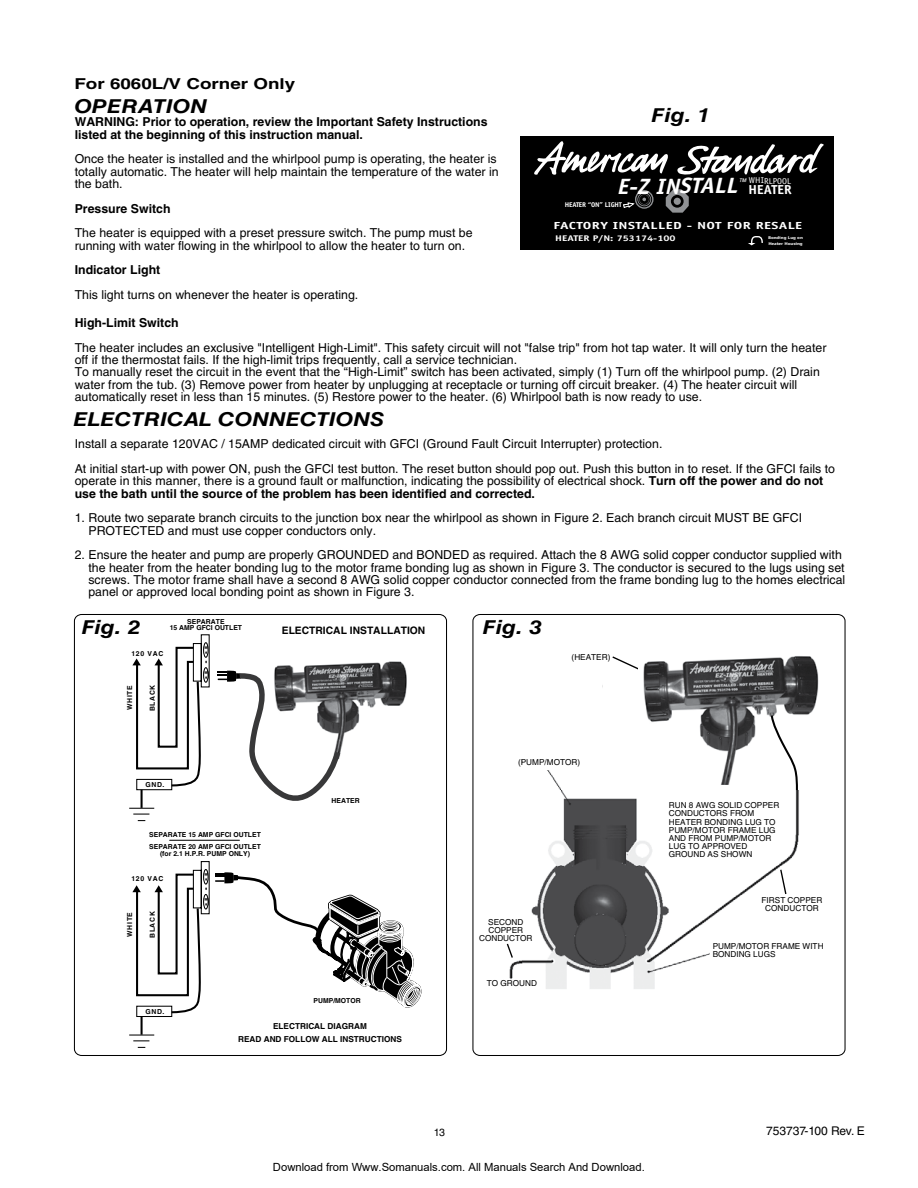
<style>
.page{position:relative;width:918px;height:1188px;background:#fff}
.page>*{position:absolute;margin:0;border:0;box-sizing:border-box;transform-origin:0 0}
.t1{font:italic 700 22.2px "Officina Sans Std";color:#fff;scale:1.06 1}
.t2{font:italic 700 19.2px "Helvetica LT Std";color:#000;scale:1.2 1}
.t3{font:700 15px "Helvetica LT Std";color:#000;scale:1.25 1}
.t4{font:700 13.05px "Officina Sans Std";color:#fff;scale:1.06 1}
.t5{font:12.3px/12.3px "Helvetica LT Std";color:#000}
.t6{font:700 12.3px "Helvetica LT Std";color:#000}
.t7{font:12px "Helvetica LT Std";color:#000}
.t8{font:11.25px "Arial";color:#000}
.t9{font:10.5px "Helvetica LT Std";color:#000}
.t10{font:700 10.35px "Helvetica LT Std";color:#000}
.t11{font:700 10.2px "Officina Sans Std";letter-spacing:.025em;color:#fff;scale:1.41 1}
.t12{font:8.25px/8.2px "Helvetica LT Std";color:#000}
.t13{font:700 8.25px/12.3px "Helvetica LT Std";color:#000;text-align:center}
.t14{font:700 8.25px "Officina Sans Std";color:#fff;scale:1.33 1}
.t15{font:700 6.9px/6.9px "Helvetica LT Std";color:#000;text-align:center}
.t16{font:700 6.9px "Officina Sans Std";letter-spacing:-.025em;color:#fff;scale:1.04 1}
.t17{font:700 4.05px/5.6px "Officina Sans Std";letter-spacing:-.025em;color:#fff;scale:1.35 1}
.s1{font-weight:700}
</style>
<div class="page">
<svg style="left:74px;top:614px;width:772px;height:442px"></svg>
<svg style="left:129px;top:861px;width:293px;height:180px"></svg>
<svg style="left:129px;top:634px;width:81px;height:187px"></svg>
<hr style="left:170px;top:840px;width:69px;height:1px;background:#000">
<div style="left:520px;top:136px;width:314px;height:114px;background:#000"></div>
<div style="left:635px;top:190px;width:19px;height:19px;border:2px solid #909295;border-radius:50%"></div>
<svg style="left:665px;top:189px;width:24px;height:24px"></svg>
<div style="left:672px;top:196px;width:10px;height:10px;background:#909295;border-radius:50%"></div>
<div style="left:671px;top:195px;width:13px;height:13px;border:3px solid #000;border-radius:50%"></div>
<svg style="left:534px;top:141px;width:134px;height:34px"></svg>
<svg style="left:677px;top:143px;width:147px;height:32px"></svg>
<div style="left:658px;top:808px;width:93px;height:46px;background:#fff"></div>
<div style="left:713px;top:949px;width:117px;height:38px;background:#fff"></div>
<div style="left:603px;top:683px;width:30px;height:8px;background:#fff"></div>
<div style="left:524px;top:756px;width:55px;height:13px;background:#fff"></div>
<div style="left:502px;top:980px;width:35px;height:9px;background:#fff"></div>
<svg style="left:506px;top:868px;width:281px;height:91px"></svg>
<div style="left:607px;top:682px;width:30px;height:14px;background:#fff"></div>
<svg style="left:623px;top:191px;width:29px;height:17px"></svg>
<svg style="left:748px;top:236px;width:15px;height:9px"></svg>
<div style="left:611px;top:669px;width:226px;height:121px;background:#fff"></div>
<svg style="left:611px;top:655px;width:27px;height:15px"></svg>
<img style="left:271px;top:660px;width:138px;height:99px">
<svg style="left:217px;top:671px;width:127px;height:138px"></svg>
<img style="left:638px;top:654px;width:182px;height:73px">
<svg style="left:700px;top:713px;width:99px;height:79px"></svg>
<p class="t3" style="left:74px;top:75px;width:178px">For 6060L/V Corner Only</p>
<h2 class="t2" style="left:74px;top:95px;width:112px">OPERATION</h2>
<p class="t6" style="left:75px;top:115px;width:414px">WARNING: Prior to operation, review the Important Safety Instructions</p>
<h2 class="t2" style="left:652px;top:104px;width:51px">Fig. 1</h2>
<p class="t6" style="left:75px;top:127px;width:290px">listed at the beginning of this instruction manual.</p>
<p class="t5" style="left:75px;top:153px;width:426px">Once the heater is installed and the whirlpool pump is operating, the heater is totally automatic. The heater will help maintain the temperature of the water in the bath.</p>
<p class="t6" style="left:75px;top:201px;width:97px">Pressure Switch</p>
<p class="t5" style="left:75px;top:227px;width:399px">The heater is equipped with a preset pressure switch. The pump must be running with water flowing in the whirlpool to allow the heater to turn on.</p>
<p class="t6" style="left:75px;top:263px;width:87px">Indicator Light</p>
<p class="t5" style="left:75px;top:289px;width:285px">This light turns on whenever the heater is operating.</p>
<p class="t6" style="left:75px;top:315px;width:106px">High-Limit Switch</p>
<p class="t5" style="left:75px;top:341px;width:753px">The heater includes an exclusive "Intelligent High-Limit". This safety circuit will not "false trip" from hot tap water. It will only turn the heater off if the thermostat fails. If the high-limit trips frequently, call a service technician.<br>To manually reset the circuit in the event that the “High-Limit” switch has been activated, simply (1) Turn off the whirlpool pump. (2) Drain water from the tub. (3) Remove power from heater by unplugging at receptacle or turning off circuit breaker. (4) The heater circuit will automatically reset in less than 15 minutes. (5) Restore power to the heater. (6) Whirlpool bath is now ready to use.</p>
<h1 class="t1" style="left:617px;top:172px;width:166px">E-Z INSTALL<sup>™</sup><sup>W</sup> <sup>H</sup> <sup>I</sup> <sup>R</sup> <sup>L</sup> <sup>P</sup> <sup>O</sup> <sup>O</sup> <sup>L</sup></h1>
<p class="t4" style="left:749px;top:182px;width:43px">HEATER</p>
<p class="t16" style="left:565px;top:201px;width:57px">HEATER “ON” LIGHT</p>
<p class="t11" style="left:554px;top:219px;width:178px">FACTORY INSTALLED - NOT FOR RESALE</p>
<p class="t14" style="left:555px;top:233px;width:92px">HEATER P/N: 753174-100</p>
<p class="t17" style="left:768px;top:235px;width:27px">Bonding Lug on<br>Heater Housing</p>
<h2 class="t2" style="left:73px;top:407px;width:260px">ELECTRICAL CONNECTIONS</h2>
<p class="t5" style="left:75px;top:432px;width:762px;line-height:24.6px">Install a separate 120VAC / 15AMP dedicated circuit with GFCI (Ground Fault Circuit Interrupter) protection.<br>At initial start-up with power ON, push the GFCI test button. The reset button should pop out. Push this button in to reset. If the GFCI fails to</p>
<p class="t5" style="left:75px;top:475px;width:750px">operate in this manner, there is a ground fault or malfunction, indicating the possibility of electrical shock. <span class="s1">Turn off the power and do not use the bath until the source of the problem has been identified and corrected.</span></p>
<p class="t5" style="left:88px;top:512px;width:715px;text-indent:-14px">1. Route two separate branch circuits to the junction box near the whirlpool as shown in Figure 2. Each branch circuit MUST BE GFCI<br>PROTECTED and must use copper conductors only.</p>
<p class="t5" style="left:88px;top:549px;width:758px;text-indent:-14px">2. Ensure the heater and pump are properly GROUNDED and BONDED as required. Attach the 8 AWG solid copper conductor supplied with the heater from the heater bonding lug to the motor frame bonding lug as shown in Figure 3. The conductor is secured to the lugs using set screws. The motor frame shall have a second 8 AWG solid copper conductor connected from the frame bonding lug to the homes electrical panel or approved local bonding point as shown in Figure 3.</p>
<h2 class="t2" style="left:82px;top:615px;width:51px">Fig. 2</h2>
<h2 class="t2" style="left:483px;top:615px;width:51px">Fig. 3</h2>
<p class="t15" style="left:170px;top:618px;width:74px">SEPARATE<br>15 AMP GFCI OUTLET</p>
<p class="t10" style="left:282px;top:624px;width:145px">ELECTRICAL INSTALLATION</p>
<p class="t15" style="left:131px;top:650px;width:33px">120 VAC</p>
<p class="t15" style="left:126px;top:710px;width:26px;rotate:-90deg">WHITE</p>
<p class="t15" style="left:149px;top:711px;width:28px;rotate:-90deg">BLACK</p>
<p class="t15" style="left:145px;top:781px;width:21px">GND.</p>
<p class="t15" style="left:149px;top:831px;width:113px">SEPARATE 15 AMP GFCI OUTLET</p>
<p class="t15" style="left:149px;top:843px;width:113px">SEPARATE 20 AMP GFCI OUTLET (for 2.1 H.P.R. PUMP ONLY)</p>
<p class="t15" style="left:131px;top:875px;width:33px">120 VAC</p>
<p class="t15" style="left:126px;top:937px;width:26px;rotate:-90deg">WHITE</p>
<p class="t15" style="left:149px;top:938px;width:28px;rotate:-90deg">BLACK</p>
<p class="t15" style="left:145px;top:1008px;width:21px">GND.</p>
<p class="t15" style="left:332px;top:797px;width:30px">HEATER</p>
<p class="t15" style="left:314px;top:997px;width:49px">PUMP/MOTOR</p>
<p class="t13" style="left:238px;top:1020px;width:165px">ELECTRICAL DIAGRAM<br>READ AND FOLLOW ALL INSTRUCTIONS</p>
<p class="t12" style="left:572px;top:653px;width:40px">(HEATER)</p>
<p class="t12" style="left:518px;top:758px;width:64px">(PUMP/MOTOR)</p>
<p class="t12" style="left:479px;top:918px;width:55px;text-align:center">SECOND<br>COPPER<br>CONDUCTOR</p>
<p class="t12" style="left:487px;top:979px;width:52px">TO GROUND</p>
<p class="t12" style="left:669px;top:801px;width:112px">RUN 8 AWG SOLID COPPER<br>CONDUCTORS FROM<br>HEATER BONDING LUG TO<br>PUMP/MOTOR FRAME LUG<br>AND FROM PUMP/MOTOR<br>LUG TO APPROVED<br>GROUND AS SHOWN</p>
<p class="t12" style="left:762px;top:896px;width:62px;text-align:center">FIRST COPPER<br>CONDUCTOR</p>
<p class="t12" style="left:713px;top:942px;width:112px">PUMP/MOTOR FRAME WITH<br>BONDING LUGS</p>
<p class="t9" style="left:434px;top:1126px;width:13px">13</p>
<p class="t7" style="left:766px;top:1124px;width:100px">753737-100 Rev. E</p>
<p class="t8" style="left:273px;top:1160px;width:373px">Download from Www.Somanuals.com. All Manuals Search And Download.</p>
</div>
